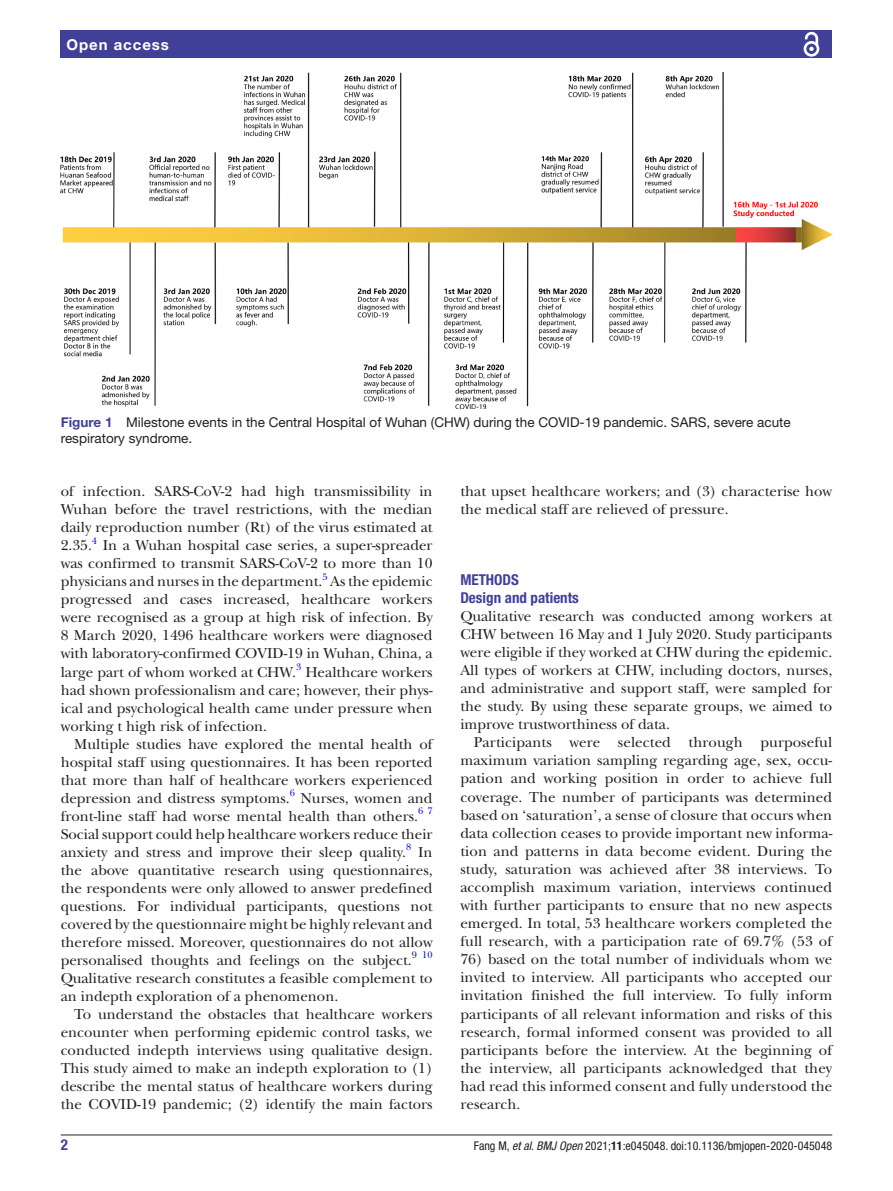
<style>
.page{position:relative;width:893px;height:1191px;background:#fff}
.page>*{position:absolute;margin:0;border:0;box-sizing:border-box;transform-origin:0 0}
.t1{font:15px/18px "New Baskerville";color:#231f20;text-align:justify}
.t2{font:700 condensed 15px/18px "Helvetica Neue LT Std";color:#414099}
.t3{font:700 15px "Helvetica Neue LT Std";letter-spacing:.065em;color:#fff}
.t4{font:13.5px/16.2px "Helvetica Neue LT Std";color:#231f20}
.t5{font:condensed 12px "Helvetica Neue LT Std";color:#231f20}
.t6{font:9.9px "New Baskerville";color:#00f}
.s1{font-weight:700;color:#414099}
.s2{font-style:italic}
.s3{font-weight:700}
</style>
<div class="page">
<hr style="left:61px;top:1134px;width:771px;height:1px;background:#231f20">
<div style="left:61px;top:31px;width:771px;height:27px;background:#414099"></div>
<svg style="left:803px;top:31px;width:17px;height:26px"></svg>
<img style="left:61px;top:73px;width:771px;height:336px">
<p class="t3" style="left:66px;top:35px;width:104px">Open access</p>
<p class="t4" style="left:61px;top:413px;width:731px"><span class="s1">Figure 1</span> Milestone events in the Central Hospital of Wuhan (CHW) during the COVID-19 pandemic. SARS, severe acute respiratory syndrome.</p>
<p class="t1" style="left:61px;top:482px;width:373px">of infection. SARS-CoV-2 had high transmissibility in Wuhan before the travel restrictions, with the median daily reproduction number (Rt) of the virus estimated at 2.35.</p>
<p class="t6" style="left:92px;top:534px;width:7px">4</p>
<p class="t1" style="left:61px;top:536px;width:373px;text-indent:42px">In a Wuhan hospital case series, a super-spreader was confirmed to transmit SARS-CoV-2 to more than 10 physicians and nurses in the department.</p>
<p class="t6" style="left:322px;top:570px;width:7px">5</p>
<p class="t1" style="left:61px;top:572px;width:373px;text-indent:269px">As the epidemic progressed and cases increased, healthcare workers were recognised as a group at high risk of infection. By 8 March 2020, 1496 healthcare workers were diagnosed with laboratory-confirmed COVID-19 in Wuhan, China, a large part of whom worked at CHW.</p>
<p class="t6" style="left:296px;top:661px;width:7px">3</p>
<p class="t1" style="left:61px;top:663px;width:373px;text-indent:245px">Healthcare workers had shown professionalism and care; however, their phys&shy;ical and psychological health came under pressure when working t high risk of infection.</p>
<p class="t1" style="left:61px;top:735px;width:373px;text-indent:14px">Multiple studies have explored the mental health of hospital staff using questionnaires. It has been reported that more than half of healthcare workers experienced depression and distress symptoms.</p>
<p class="t6" style="left:290px;top:787px;width:7px">6</p>
<p class="t1" style="left:61px;top:789px;width:373px;text-indent:240px">Nurses, women and front-line staff had worse mental health than others.<sup>6</sup> <sup>7<br></sup>Social support could help healthcare workers reduce their anxiety and stress and improve their sleep quality.</p>
<p class="t6" style="left:406px;top:841px;width:7px">8</p>
<p class="t1" style="left:61px;top:843px;width:373px;text-indent:357px">In the above quantitative research using questionnaires, the respondents were only allowed to answer predefined questions. For individual participants, questions not covered by the questionnaire might be highly relevant and therefore missed. Moreover, questionnaires do not allow personalised thoughts and feelings on the subject.</p>
<p class="t6" style="left:412px;top:949px;width:22px">9 10</p>
<p class="t1" style="left:61px;top:969px;width:373px">Qualitative research constitutes a feasible complement to an indepth exploration of a phenomenon.</p>
<p class="t1" style="left:61px;top:1005px;width:373px;text-indent:14px">To understand the obstacles that healthcare workers encounter when performing epidemic control tasks, we conducted indepth interviews using qualitative design.<br>This study aimed to make an indepth exploration to (1) describe the mental status of healthcare workers during the COVID-19 pandemic; (2) identify the main factors</p>
<p class="t1" style="left:460px;top:482px;width:373px">that upset healthcare workers; and (3) characterise how the medical staff are relieved of pressure.</p>
<p class="t2" style="left:460px;top:570px;width:120px">METHODS<br>Design and patients</p>
<p class="t1" style="left:460px;top:607px;width:373px">Qualitative research was conducted among workers at CHW between 16 May and 1 July 2020. Study participants were eligible if they worked at CHW during the epidemic.<br>All types of workers at CHW, including doctors, nurses, and administrative and support staff, were sampled for the study. By using these separate groups, we aimed to improve trustworthiness of data.</p>
<p class="t1" style="left:460px;top:733px;width:373px;text-indent:14px">Participants were selected through purposeful maximum variation sampling regarding age, sex, occu&shy;pation and working position in order to achieve full coverage. The number of participants was determined based on ‘saturation’, a sense of closure that occurs when data collection ceases to provide important new informa&shy;tion and patterns in data become evident. During the study, saturation was achieved after 38 interviews. To accomplish maximum variation, interviews continued with further participants to ensure that no new aspects emerged. In total, 53 healthcare workers completed the full research, with a participation rate of 69.7% (53 of</p>
<p class="t1" style="left:460px;top:950px;width:373px">76) based on the total number of individuals whom we invited to interview. All participants who accepted our invitation finished the full interview. To fully inform participants of all relevant information and risks of this research, formal informed consent was provided to all participants before the interview. At the beginning of the interview, all participants acknowledged that they had read this informed consent and fully understood the research.</p>
<p class="t2" style="left:61px;top:1135px;width:9px">2</p>
<p class="t5" style="left:474px;top:1138px;width:360px">Fang M, <span class="s2">et al</span>. <span class="s2">BMJ Open</span> 2021;<span class="s3">11</span>:e045048. doi:10.1136/bmjopen-2020-045048</p>
</div>
